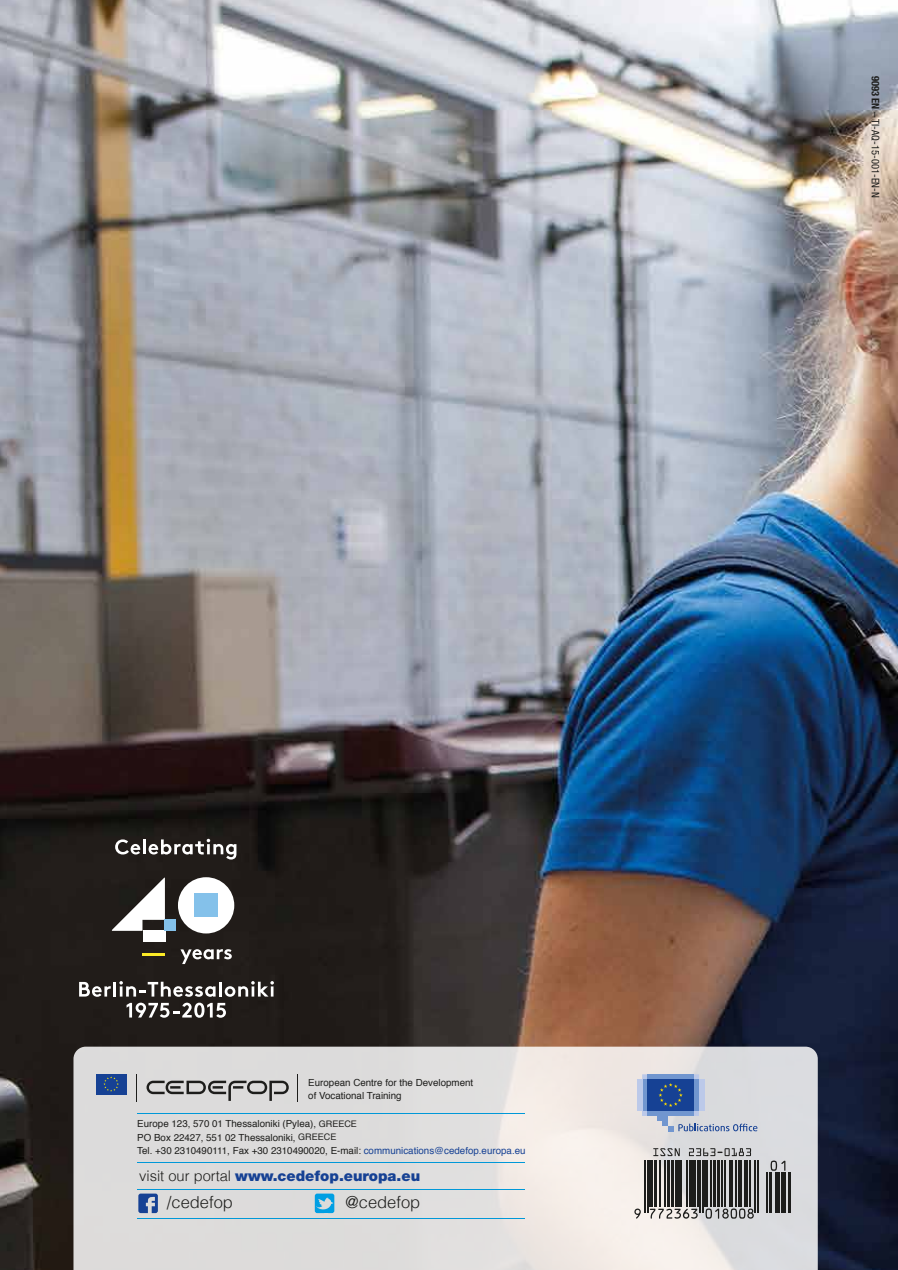
<style>
.page{position:relative;width:898px;height:1270px;background:#fff}
.page>*{position:absolute;margin:0;border:0;box-sizing:border-box;transform-origin:0 0}
.t1{font:300 16.5px "Helvetica";color:#1d1d1b}
.t2{font:900 14.7px "Helvetica Neue";color:#164194}
.t3{font:condensed 10.5px "Helvetica Neue";color:#1d1d1b}
.t4{font:9.75px/13.2px "Helvetica";color:#1d1d1b}
.s1{font-weight:700}
.s2{font-size:9px}
.s3{color:#164194}
.s4{font-family:"Helvetica";font-weight:300;color:#1d1d1b}
</style>
<div class="page">
<img style="left:0;top:0;width:897px;height:1270px">
<svg style="left:73px;top:1046px;width:744px;height:224px;background:#dddcdb"></svg>
<hr style="left:137px;top:1162px;width:387px;height:1px;background:#0098d8">
<hr style="left:137px;top:1188px;width:387px;height:1px;background:#0098d8">
<hr style="left:137px;top:1113px;width:387px;height:1px;background:#0098d8">
<div style="left:96px;top:1074px;width:30px;height:20px;background:#164194"></div>
<svg style="left:146px;top:1080px;width:142px;height:21px;background:#a6a5a5"></svg>
<svg style="left:136px;top:1074px;width:1px;height:27px"></svg>
<svg style="left:297px;top:1074px;width:1px;height:27px"></svg>
<hr style="left:137px;top:1217px;width:387px;height:1px;background:#0098d8">
<svg style="left:103px;top:1076px;width:16px;height:15px"></svg>
<svg style="left:138px;top:1193px;width:20px;height:20px"></svg>
<svg style="left:314px;top:1193px;width:20px;height:20px"></svg>
<div style="left:641px;top:1110px;width:57px;height:5px;background:#bcc9e9"></div>
<div style="left:647px;top:1110px;width:46px;height:5px;background:#7196cf"></div>
<div style="left:693px;top:1079px;width:5px;height:31px;background:#7196cf"></div>
<div style="left:698px;top:1079px;width:6px;height:31px;background:#bcc9e9"></div>
<svg style="left:641px;top:1107px;width:6px;height:3px"></svg>
<div style="left:636px;top:1079px;width:5px;height:31px;background:#bcc9e9"></div>
<div style="left:657px;top:1110px;width:10px;height:11px;background:#7196cf"></div>
<div style="left:662px;top:1110px;width:5px;height:16px;background:#7196cf"></div>
<div style="left:647px;top:1079px;width:46px;height:31px;background:#164194"></div>
<svg style="left:641px;top:1074px;width:57px;height:33px"></svg>
<svg style="left:667px;top:1123px;width:90px;height:8px"></svg>
<svg style="left:653px;top:1148px;width:26px;height:8px"></svg>
<svg style="left:688px;top:1148px;width:62px;height:8px"></svg>
<svg style="left:634px;top:1208px;width:6px;height:10px"></svg>
<hr style="left:644px;top:1160px;width:1px;height:53px;background:#1d1d1b">
<hr style="left:647px;top:1160px;width:1px;height:53px;background:#1d1d1b">
<hr style="left:649px;top:1160px;width:4px;height:47px;background:#1d1d1b">
<hr style="left:654px;top:1160px;width:2px;height:47px;background:#1d1d1b">
<hr style="left:659px;top:1160px;width:1px;height:47px;background:#1d1d1b">
<hr style="left:663px;top:1160px;width:1px;height:47px;background:#1d1d1b">
<hr style="left:667px;top:1160px;width:2px;height:47px;background:#1d1d1b">
<hr style="left:670px;top:1160px;width:3px;height:47px;background:#1d1d1b">
<div style="left:674px;top:1160px;width:5px;height:47px;background:#1d1d1b"></div>
<hr style="left:680px;top:1160px;width:1px;height:47px;background:#1d1d1b">
<hr style="left:686px;top:1160px;width:1px;height:47px;background:#1d1d1b">
<hr style="left:688px;top:1160px;width:2px;height:47px;background:#1d1d1b">
<svg style="left:649px;top:1208px;width:48px;height:10px"></svg>
<hr style="left:691px;top:1160px;width:4px;height:47px;background:#1d1d1b">
<hr style="left:697px;top:1160px;width:1px;height:47px;background:#1d1d1b">
<hr style="left:699px;top:1160px;width:1px;height:53px;background:#1d1d1b">
<hr style="left:701px;top:1160px;width:2px;height:53px;background:#1d1d1b">
<hr style="left:704px;top:1160px;width:3px;height:47px;background:#1d1d1b">
<hr style="left:710px;top:1160px;width:1px;height:47px;background:#1d1d1b">
<hr style="left:712px;top:1160px;width:3px;height:47px;background:#1d1d1b">
<hr style="left:717px;top:1160px;width:2px;height:47px;background:#1d1d1b">
<hr style="left:721px;top:1160px;width:1px;height:47px;background:#1d1d1b">
<hr style="left:724px;top:1160px;width:1px;height:47px;background:#1d1d1b">
<hr style="left:729px;top:1160px;width:3px;height:47px;background:#1d1d1b">
<hr style="left:735px;top:1160px;width:1px;height:47px;background:#1d1d1b">
<svg style="left:737px;top:1160px;width:4px;height:47px"></svg>
<hr style="left:743px;top:1160px;width:1px;height:47px;background:#1d1d1b">
<svg style="left:705px;top:1208px;width:48px;height:10px"></svg>
<hr style="left:746px;top:1160px;width:1px;height:47px;background:#1d1d1b">
<hr style="left:749px;top:1160px;width:1px;height:47px;background:#1d1d1b">
<hr style="left:754px;top:1160px;width:1px;height:53px;background:#1d1d1b">
<hr style="left:756px;top:1160px;width:1px;height:53px;background:#1d1d1b">
<hr style="left:766px;top:1172px;width:1px;height:41px;background:#1d1d1b">
<hr style="left:768px;top:1172px;width:3px;height:41px;background:#1d1d1b">
<hr style="left:774px;top:1172px;width:3px;height:41px;background:#1d1d1b">
<hr style="left:778px;top:1172px;width:1px;height:41px;background:#1d1d1b">
<hr style="left:780px;top:1172px;width:1px;height:41px;background:#1d1d1b">
<svg style="left:770px;top:1160px;width:15px;height:11px"></svg>
<hr style="left:782px;top:1172px;width:3px;height:41px;background:#1d1d1b">
<hr style="left:787px;top:1172px;width:3px;height:41px;background:#1d1d1b">
<div style="left:178px;top:877px;width:56px;height:56px;background:#fff;border-radius:50%"></div>
<div style="left:194px;top:893px;width:24px;height:24px;background:#84c1ea"></div>
<hr style="left:142px;top:953px;width:23px;height:2px;background:#fbea26">
<svg style="left:180px;top:949px;width:52px;height:15px"></svg>
<svg style="left:112px;top:877px;width:53px;height:54px"></svg>
<div style="left:143px;top:931px;width:22px;height:11px;background:#fff"></div>
<div style="left:165px;top:920px;width:11px;height:11px;background:#84c1ea"></div>
<svg style="left:115px;top:839px;width:25px;height:15px"></svg>
<hr style="left:143px;top:839px;width:3px;height:15px;background:#fff">
<svg style="left:148px;top:839px;width:88px;height:20px"></svg>
<svg style="left:79px;top:982px;width:32px;height:15px"></svg>
<hr style="left:113px;top:981px;width:3px;height:15px;background:#fff">
<svg style="left:119px;top:981px;width:155px;height:36px"></svg>
<p class="t3" style="left:881px;top:76px;width:124px;rotate:90deg"><span class="s1">9093 EN</span> – TI-AQ-15-001-EN-N</p>
<p class="t4" style="left:308px;top:1076px;width:166px">European Centre for the Development of Vocational Training</p>
<p class="t4" style="left:137px;top:1117px;width:389px">Europe 123, 570 01 Thessaloniki (Pylea), <span class="s2">GREECE<br></span>PO Box 22427, 551 02 Thessaloniki, <span class="s2">GREECE<br></span>Tel. +30 2310490111, Fax +30 2310490020, E-mail: <span class="s3">communications@cedefop.europa.eu</span></p>
<h2 class="t2" style="left:139px;top:1166px;width:282px"><span class="s4">visit our portal</span> www.cedefop.europa.eu</h2>
<h1 class="t1" style="left:345px;top:1188px;width:76px">@cedefop</h1>
<h1 class="t1" style="left:167px;top:1188px;width:68px">/cedefop</h1>
</div>
